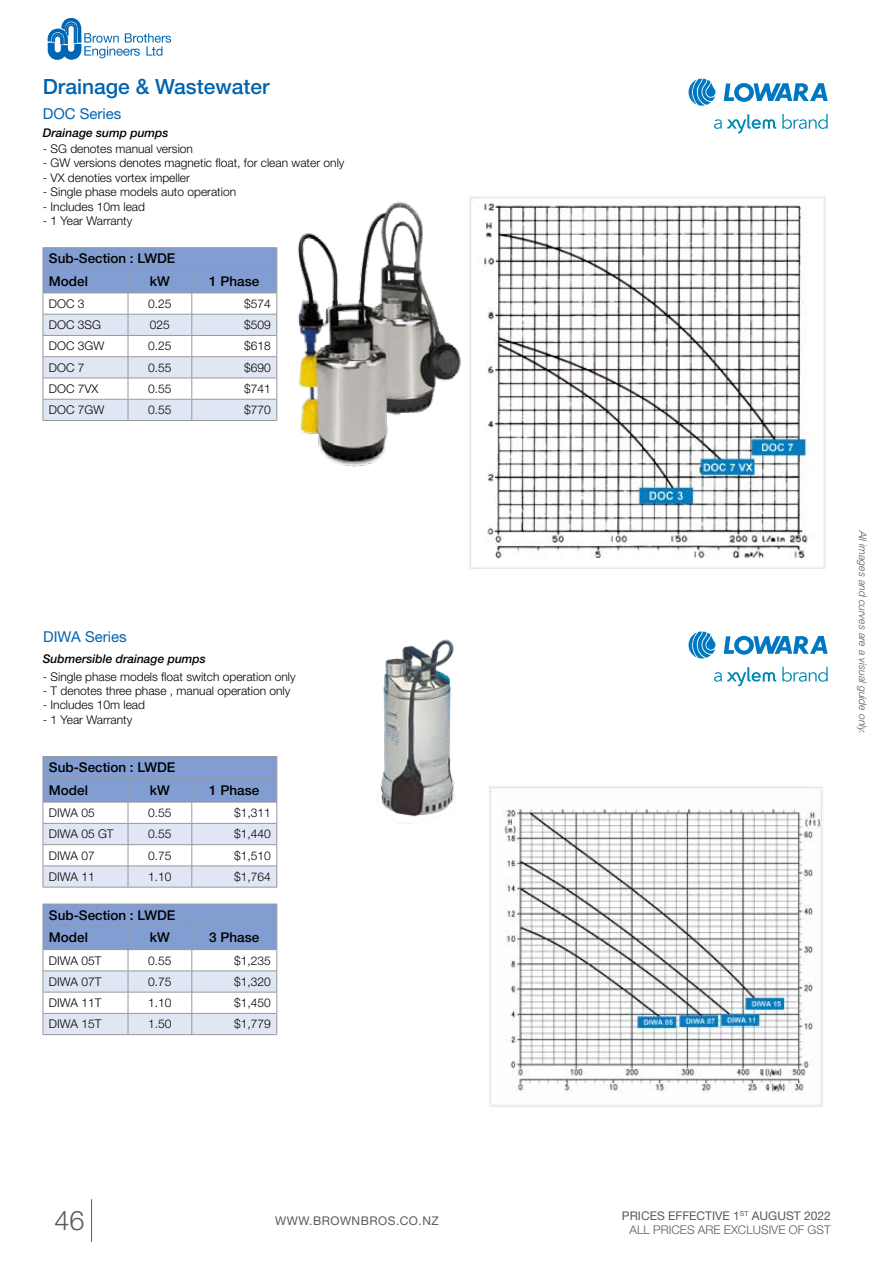
<style>
.page{position:relative;width:893px;height:1263px;background:#fff}
.page>*{position:absolute;margin:0;border:0;box-sizing:border-box;transform-origin:0 0}
.t1{font:300 27px "Helvetica Neue LT Std";color:#58595b}
.t2{font:500 21px "Helvetica Neue LT Std";color:#0063b0}
.t3{font:15px "Helvetica Neue LT Std";color:#0063b0}
.t4{font:500 13.5px/22.8px "Helvetica Neue LT Std";color:#000}
.t5{font:300 12px "Helvetica Neue LT Std";color:#000}
.t6{font:12px/14.4px "Helvetica Neue LT Std";color:#58595b;text-align:right}
.t7{font:italic 500 12px "Helvetica Neue LT Std";color:#000}
.t8{font:12px "Helvetica Neue LT Std";letter-spacing:.04em;color:#58595b}
.t9{font:italic 300 10.5px "Helvetica Neue LT Std";letter-spacing:-.005em;color:#58595b}
.s1{font-weight:300}
</style>
<div class="page">
<hr style="left:91px;top:1199px;width:1px;height:43px;background:#58595b">
<svg style="left:48px;top:18px;width:123px;height:42px"></svg>
<hr style="left:43px;top:247px;width:85px;height:1px;background:#97999c">
<hr style="left:128px;top:247px;width:64px;height:1px;background:#97999c">
<hr style="left:192px;top:247px;width:85px;height:1px;background:#97999c">
<hr style="left:43px;top:420px;width:85px;height:1px;background:#97999c">
<hr style="left:128px;top:420px;width:64px;height:1px;background:#97999c">
<svg style="left:43px;top:248px;width:235px;height:172px"></svg>
<hr style="left:192px;top:420px;width:85px;height:1px;background:#97999c">
<hr style="left:43px;top:887px;width:85px;height:1px;background:#97999c">
<hr style="left:128px;top:887px;width:64px;height:1px;background:#97999c">
<svg style="left:43px;top:756px;width:235px;height:131px"></svg>
<hr style="left:192px;top:887px;width:85px;height:1px;background:#97999c">
<svg style="left:43px;top:904px;width:235px;height:131px"></svg>
<hr style="left:192px;top:1034px;width:85px;height:1px;background:#97999c">
<svg style="left:689px;top:79px;width:27px;height:27px"></svg>
<svg style="left:724px;top:83px;width:104px;height:19px"></svg>
<svg style="left:782px;top:114px;width:46px;height:15px"></svg>
<svg style="left:714px;top:114px;width:62px;height:19px"></svg>
<svg style="left:689px;top:631px;width:27px;height:28px"></svg>
<svg style="left:724px;top:636px;width:104px;height:19px"></svg>
<svg style="left:782px;top:667px;width:46px;height:15px"></svg>
<svg style="left:714px;top:667px;width:62px;height:19px"></svg>
<img style="left:380px;top:639px;width:75px;height:184px">
<img style="left:297px;top:201px;width:164px;height:266px">
<img style="left:469px;top:196px;width:357px;height:373px">
<img style="left:489px;top:786px;width:334px;height:321px">
<h2 class="t2" style="left:43px;top:74px;width:228px">Drainage &amp; Wastewater</h2>
<p class="t3" style="left:43px;top:104px;width:80px">DOC Series</p>
<p class="t7" style="left:43px;top:126px;width:127px">Drainage sump pumps</p>
<p class="t5" style="left:43px;top:141px;width:152px">- SG denotes manual version</p>
<p class="t5" style="left:43px;top:156px;width:303px">- GW versions denotes magnetic float, for clean water only</p>
<p class="t5" style="left:43px;top:170px;width:149px">- VX denoties vortex impeller</p>
<p class="t5" style="left:43px;top:185px;width:195px">- Single phase models auto operation</p>
<p class="t5" style="left:43px;top:199px;width:104px">- Includes 10m lead</p>
<p class="t5" style="left:43px;top:213px;width:91px">- 1 Year Warranty</p>
<p class="t4" style="left:49px;top:247px;width:128px">Sub-Section : LWDE<br>Model</p>
<p class="t4" style="left:150px;top:270px;width:21px">kW</p>
<p class="t4" style="left:209px;top:270px;width:52px">1 Phase</p>
<p class="t5" style="left:49px;top:296px;width:37px">DOC 3</p>
<p class="t5" style="left:148px;top:296px;width:25px">0.25</p>
<p class="t5" style="left:244px;top:296px;width:28px">$574</p>
<p class="t5" style="left:49px;top:317px;width:54px">DOC 3SG</p>
<p class="t5" style="left:150px;top:317px;width:22px">025</p>
<p class="t5" style="left:244px;top:317px;width:28px">$509</p>
<p class="t5" style="left:49px;top:339px;width:57px">DOC 3GW</p>
<p class="t5" style="left:148px;top:339px;width:25px">0.25</p>
<p class="t5" style="left:244px;top:339px;width:28px">$618</p>
<p class="t5" style="left:49px;top:360px;width:37px">DOC 7</p>
<p class="t5" style="left:148px;top:360px;width:25px">0.55</p>
<p class="t5" style="left:244px;top:360px;width:28px">$690</p>
<p class="t5" style="left:49px;top:381px;width:51px">DOC 7VX</p>
<p class="t5" style="left:148px;top:381px;width:25px">0.55</p>
<p class="t5" style="left:244px;top:381px;width:28px">$741</p>
<p class="t5" style="left:49px;top:403px;width:57px">DOC 7GW</p>
<p class="t5" style="left:148px;top:403px;width:25px">0.55</p>
<p class="t5" style="left:244px;top:403px;width:28px">$770</p>
<p class="t3" style="left:43px;top:628px;width:85px">DIWA Series</p>
<p class="t7" style="left:43px;top:651px;width:165px">Submersible drainage pumps</p>
<p class="t5" style="left:43px;top:669px;width:254px">- Single phase models float switch operation only</p>
<p class="t5" style="left:43px;top:683px;width:249px">- T denotes three phase , manual operation only</p>
<p class="t5" style="left:43px;top:698px;width:104px">- Includes 10m lead</p>
<p class="t5" style="left:43px;top:712px;width:91px">- 1 Year Warranty</p>
<p class="t4" style="left:49px;top:756px;width:128px">Sub-Section : LWDE<br>Model</p>
<p class="t4" style="left:150px;top:779px;width:21px">kW</p>
<p class="t4" style="left:209px;top:779px;width:52px">1 Phase</p>
<p class="t5" style="left:49px;top:805px;width:47px">DIWA 05</p>
<p class="t5" style="left:148px;top:805px;width:25px">0.55</p>
<p class="t5" style="left:234px;top:805px;width:38px">$1,311</p>
<p class="t5" style="left:49px;top:827px;width:66px">DIWA 05 GT</p>
<p class="t5" style="left:148px;top:827px;width:25px">0.55</p>
<p class="t5" style="left:234px;top:827px;width:38px">$1,440</p>
<p class="t5" style="left:49px;top:848px;width:47px">DIWA 07</p>
<p class="t5" style="left:148px;top:848px;width:25px">0.75</p>
<p class="t5" style="left:234px;top:848px;width:38px">$1,510</p>
<p class="t5" style="left:49px;top:869px;width:47px">DIWA 11</p>
<p class="t5" style="left:148px;top:869px;width:25px">1.10</p>
<p class="t5" style="left:234px;top:869px;width:38px">$1,764</p>
<p class="t4" style="left:49px;top:903px;width:128px">Sub-Section : LWDE<br>Model</p>
<p class="t4" style="left:150px;top:926px;width:21px">kW</p>
<p class="t4" style="left:209px;top:926px;width:52px">3 Phase</p>
<p class="t5" style="left:49px;top:953px;width:54px">DIWA 05T</p>
<p class="t5" style="left:148px;top:953px;width:25px">0.55</p>
<p class="t5" style="left:234px;top:953px;width:38px">$1,235</p>
<p class="t5" style="left:49px;top:974px;width:54px">DIWA 07T</p>
<p class="t5" style="left:148px;top:974px;width:25px">0.75</p>
<p class="t5" style="left:234px;top:974px;width:38px">$1,320</p>
<p class="t5" style="left:49px;top:995px;width:54px">DIWA 11T</p>
<p class="t5" style="left:148px;top:995px;width:25px">1.10</p>
<p class="t5" style="left:234px;top:995px;width:38px">$1,450</p>
<p class="t5" style="left:49px;top:1017px;width:54px">DIWA 15T</p>
<p class="t5" style="left:148px;top:1017px;width:25px">1.50</p>
<p class="t5" style="left:234px;top:1017px;width:38px">$1,779</p>
<h1 class="t1" style="left:54px;top:1204px;width:32px">46</h1>
<p class="t8" style="left:275px;top:1213px;width:165px">WWW.BROWNBROS.CO.NZ</p>
<p class="t9" style="left:869px;top:531px;width:205px;rotate:90deg">All images and curves are a visual guide only.</p>
<p class="t6" style="left:622px;top:1208px;width:210px">PRICES EFFECTIVE 1<sup>ST</sup> AUGUST 2022<br><span class="s1">ALL PRICES ARE EXCLUSIVE OF GST</span></p>
</div>
